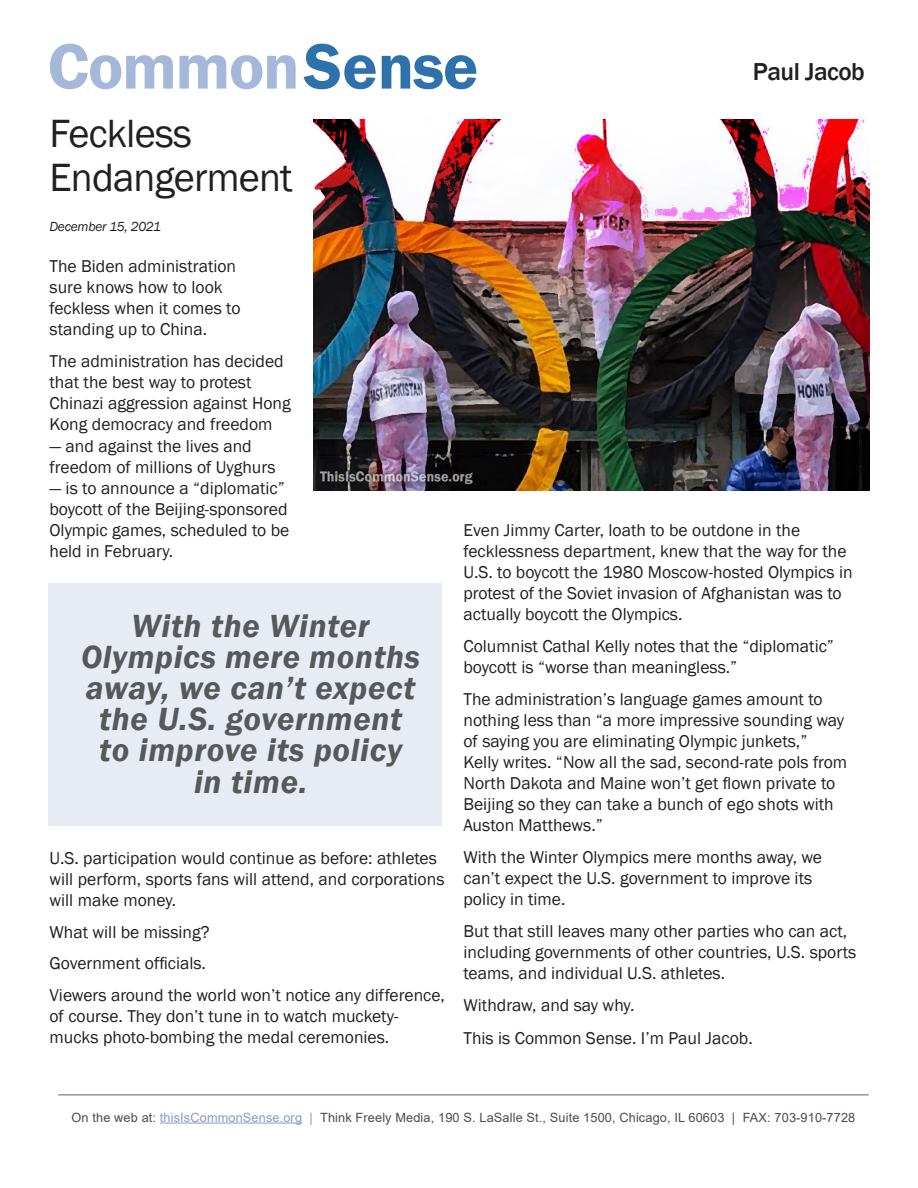
<style>
.page{position:relative;width:918px;height:1188px;background:#fff}
.page>*{position:absolute;margin:0;border:0;box-sizing:border-box;transform-origin:0 0}
.t1{font:600 66.45px "Franklin Gothic";letter-spacing:-.02em;color:#a6b8d9}
.t2{font:40.5px/43.5px "Franklin Gothic";letter-spacing:-.02em;color:#231f20}
.t3{font:italic 600 33px/31.2px "Franklin Gothic";letter-spacing:.02em;color:#57585a;text-align:center}
.t4{font:500 25.2px "Franklin Gothic";letter-spacing:-.02em;color:#231f20}
.t5{font:17.7px/21.1px "Franklin Gothic";color:#231f20}
.t6{font:italic 13.5px "Franklin Gothic";letter-spacing:-.02em;color:#231f20}
.t7{font:12.75px "Arial";letter-spacing:.01em;color:#524a47}
.s1{color:#2f71ab}
.s2{color:#879bc7}
.s3{color:#939598}
</style>
<div class="page">
<hr style="left:160px;top:1123px;width:142px;height:1px;background:#879bc7">
<img style="left:313px;top:119px;width:557px;height:371px">
<hr style="left:58px;top:1095px;width:810px;height:1px;background:#636366">
<div style="left:48px;top:583px;width:393px;height:243px;background:#e7ebf4"></div>
<p class="t1" style="left:48px;top:25px;width:432px">Common<span class="s1">Sense</span></p>
<p class="t4" style="left:753px;top:56px;width:113px">Paul Jacob</p>
<p class="t2" style="left:50px;top:113px;width:245px">Feckless<br>Endangerment</p>
<p class="t6" style="left:50px;top:218px;width:113px">December 15, 2021</p>
<p class="t5" style="left:50px;top:256px;width:193px">The Biden administration sure knows how to look feckless when it comes to standing up to China.</p>
<p class="t5" style="left:50px;top:351px;width:243px">The administration has decided that the best way to protest<br>Chinazi aggression against Hong<br>Kong democracy and freedom</p>
<p class="t5" style="left:50px;top:435px;width:228px">— and against the lives and freedom of millions of Uyghurs</p>
<p class="t5" style="left:50px;top:478px;width:241px">— is to announce a “diplomatic” boycott of the Beijing-sponsored<br>Olympic games, scheduled to be held in February.</p>
<p class="t3" style="left:81px;top:610px;width:341px">With the Winter<br>Olympics mere months away, we can’t expect the U.S. government to improve its policy<br>in time.</p>
<p class="t5" style="left:50px;top:848px;width:397px">U.S. participation would continue as before: athletes will perform, sports fans will attend, and corporations will make money.</p>
<p class="t5" style="left:50px;top:922px;width:162px">What will be missing?</p>
<p class="t5" style="left:50px;top:953px;width:158px">Government officials.</p>
<p class="t5" style="left:50px;top:985px;width:397px">Viewers around the world won’t notice any difference, of course. They don’t tune in to watch muckety&shy;mucks photo-bombing the medal ceremonies.</p>
<p class="t5" style="left:464px;top:519px;width:391px">Even Jimmy Carter, loath to be outdone in the fecklessness department, knew that the way for the U.S. to boycott the 1980 Moscow-hosted Olympics in protest of the Soviet invasion of Afghanistan was to actually boycott the Olympics.</p>
<p class="t5" style="left:464px;top:636px;width:372px">Columnist Cathal Kelly notes that the “diplomatic” boycott is “worse than meaningless.”</p>
<p class="t5" style="left:464px;top:689px;width:385px">The administration’s language games amount to nothing less than “a more impressive sounding way of saying you are eliminating Olympic junkets,”<br>Kelly writes. “Now all the sad, second-rate pols from North Dakota and Maine won’t get flown private to Beijing so they can take a bunch of ego shots with Auston Matthews.”</p>
<p class="t5" style="left:464px;top:847px;width:360px">With the Winter Olympics mere months away, we can’t expect the U.S. government to improve its policy in time.</p>
<p class="t5" style="left:464px;top:921px;width:394px">But that still leaves many other parties who can act, including governments of other countries, U.S. sports teams, and individual U.S. athletes.</p>
<p class="t5" style="left:464px;top:995px;width:173px">Withdraw, and say why.</p>
<p class="t5" style="left:464px;top:1028px;width:291px">This is Common Sense. I’m Paul Jacob.</p>
<p class="t7" style="left:72px;top:1108px;width:785px">On the web at: <span class="s2">thisIsCommonSense.org</span> <span class="s3">|</span> Think Freely Media, 190 S. LaSalle St., Suite 1500, Chicago, IL 60603 | FAX: 703-910-7728</p>
</div>
